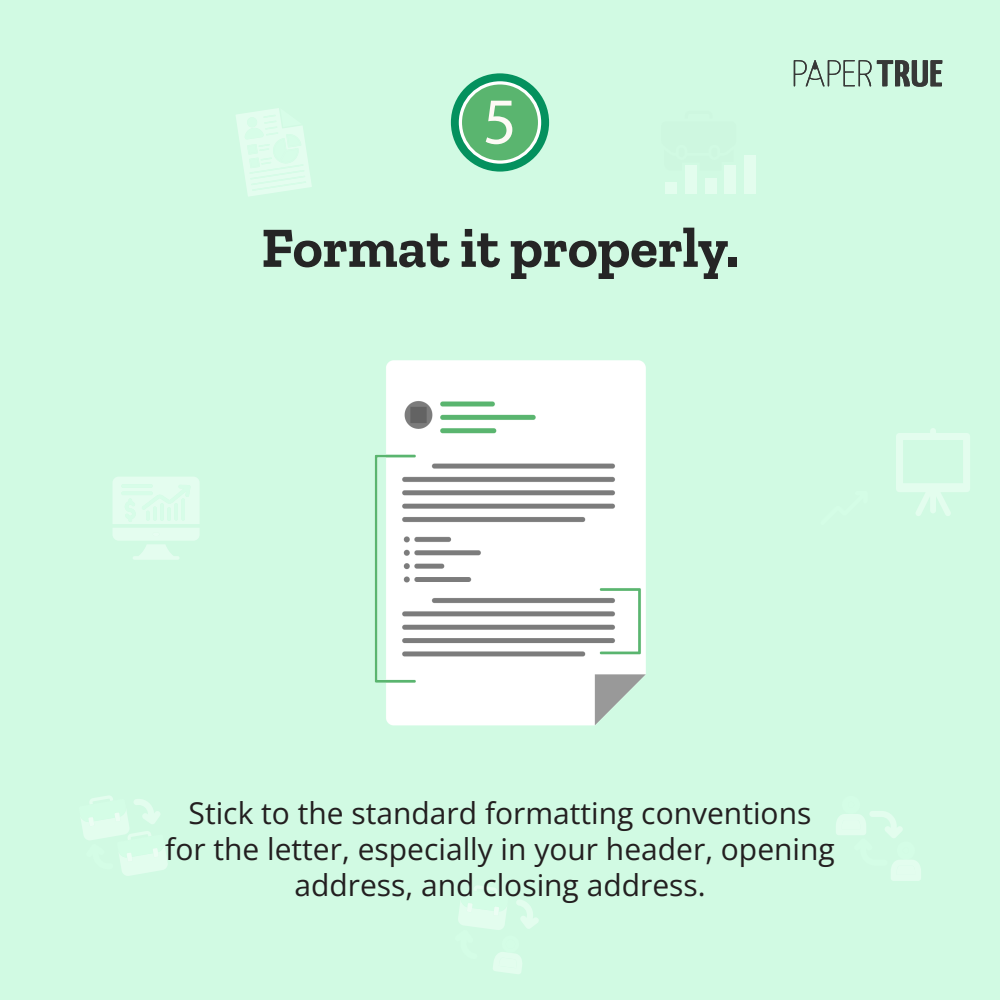
<style>
.page{position:relative;width:1000px;height:1000px;background:#d1fae3}
.page>*{position:absolute;margin:0;border:0;box-sizing:border-box;transform-origin:0 0}
.t1{font:66px "Myriad Pro";color:#fefaf5}
.t2{font:700 57px "Zilla Slab";color:#252525}
.t3{font:30px/36px "Open Sans";color:#231f20;text-align:center}
</style>
<div class="page">
<div style="left:744px;top:156px;width:12px;height:38px;background:#e3fdee"></div>
<div style="left:724px;top:165px;width:12px;height:29px;background:#e3fdee"></div>
<div style="left:705px;top:179px;width:11px;height:15px;background:#e3fdee"></div>
<div style="left:685px;top:165px;width:12px;height:29px;background:#e3fdee"></div>
<div style="left:665px;top:182px;width:12px;height:12px;background:#e3fdee"></div>
<svg style="left:458px;top:885px;width:81px;height:89px"></svg>
<svg style="left:236px;top:108px;width:76px;height:89px"></svg>
<svg style="left:113px;top:477px;width:42px;height:83px"></svg>
<svg style="left:896px;top:428px;width:74px;height:88px"></svg>
<svg style="left:81px;top:796px;width:87px;height:80px"></svg>
<svg style="left:836px;top:811px;width:85px;height:70px"></svg>
<svg style="left:794px;top:60px;width:148px;height:27px"></svg>
<svg style="left:451px;top:73px;width:98px;height:99px;background:#1d9c6e"></svg>
<div style="left:460px;top:83px;width:80px;height:79px;background:#5ab56f;border-radius:50%"></div>
<div style="left:459px;top:81px;width:82px;height:83px;border:3px solid #fff;border-radius:50%"></div>
<img style="left:155px;top:360px;width:491px;height:366px">
<h1 class="t1" style="left:483px;top:81px;width:35px">5</h1>
<p class="t2" style="left:261px;top:215px;width:479px">Format it properly.</p>
<p class="t3" style="left:165px;top:794px;width:671px">Stick to the standard formatting conventions for the letter, especially in your header, opening address, and closing address.</p>
</div>
